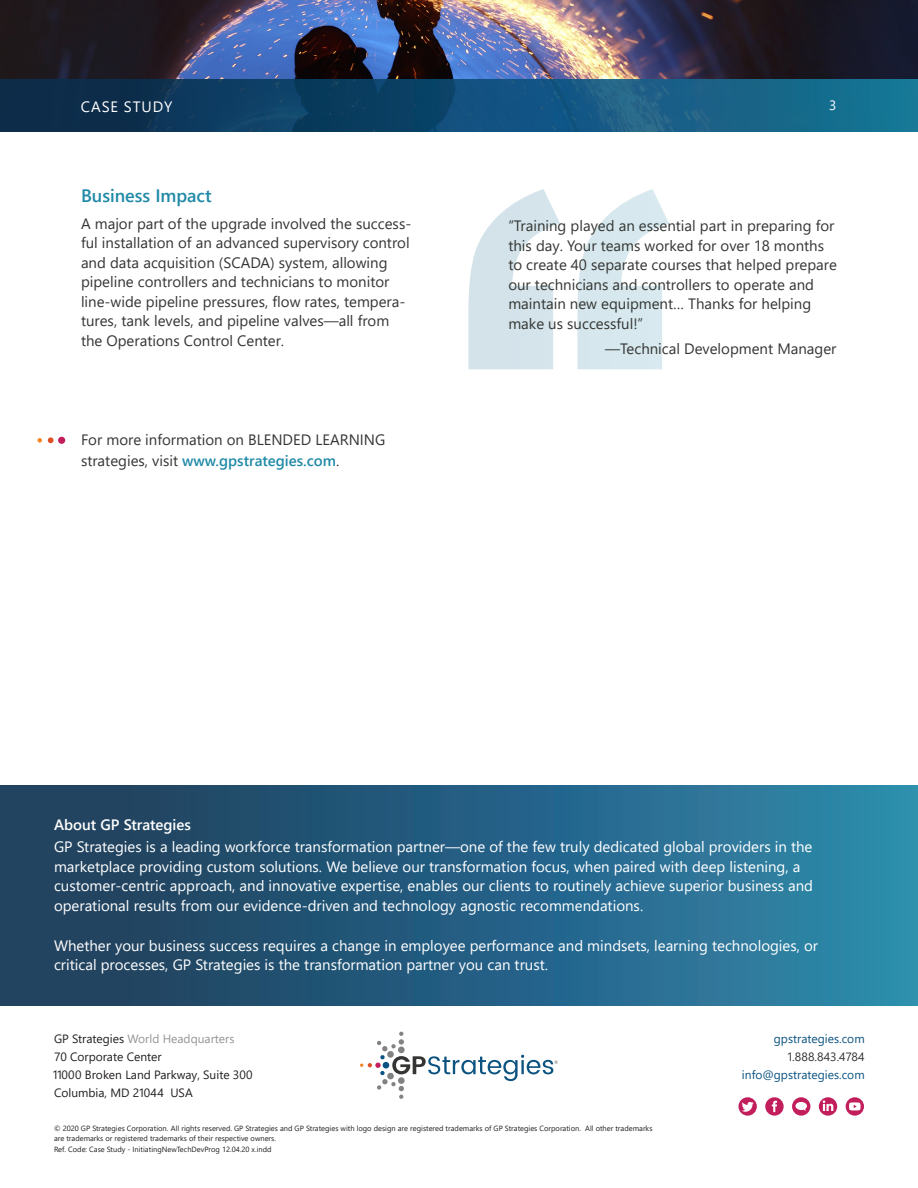
<style>
.page{position:relative;width:918px;height:1188px;background:#fff}
.page>*{position:absolute;margin:0;border:0;box-sizing:border-box;transform-origin:0 0}
.bullet_point{font:600 18px "Segoe UI";color:#208aa7}
.About_GP_Strategies{font:15px/19.5px "Segoe UI";color:#fff}
.paragraph{font:15px/19.5px "Segoe UI";color:#333633}
.paragraph-2{font:15px/21px "Segoe UI";color:#353534}
.About_GP_Strategies-2{font:600 15px "Segoe UI";color:#fff}
.About_GP_Strategies-3{font:15px "Segoe UI";letter-spacing:.065em;color:#fff}
.t1{font:13.5px "Segoe UI";color:#fff}
.t2{font:12px/18px "Segoe UI";color:#231f20}
.t3{font:12px "Segoe UI";color:#0c5381}
.t4{font:12px "Segoe UI";color:#989394}
.t5{font:12px "Segoe UI";letter-spacing:.02em;color:#353534}
.t6{font:7.5px/10.5px "Segoe UI";color:#231f20}
.s1{color:#333633}
.s2{font-weight:600;color:#208aa7}
.s3{color:#231f20}
</style>
<div class="page">
<svg style="left:360px;top:1032px;width:198px;height:67px"></svg>
<svg style="left:846px;top:1097px;width:18px;height:19px"></svg>
<svg style="left:819px;top:1097px;width:18px;height:19px"></svg>
<svg style="left:792px;top:1097px;width:18px;height:19px"></svg>
<svg style="left:765px;top:1097px;width:19px;height:19px"></svg>
<svg style="left:738px;top:1097px;width:19px;height:19px"></svg>
<div style="left:58px;top:437px;width:7px;height:7px;background:#c21e5b;border-radius:50%"></div>
<svg style="left:48px;top:437px;width:6px;height:6px"></svg>
<svg style="left:38px;top:438px;width:4px;height:5px"></svg>
<div style="left:0;top:785px;width:918px;height:221px;background:linear-gradient(to right,#1f3957,#2e89ad)"></div>
<svg style="left:468px;top:189px;width:92px;height:180px"></svg>
<svg style="left:577px;top:189px;width:92px;height:180px"></svg>
<img style="left:0;top:0;width:918px;height:80px">
<svg style="left:0;top:80px;width:918px;height:52px;background:#124d71"></svg>
<p class="About_GP_Strategies-3" style="left:81px;top:92px;width:93px">CASE STUDY</p>
<p class="t1" style="left:829px;top:93px;width:9px">3</p>
<p class="bullet_point" style="left:81px;top:179px;width:132px">Business Impact</p>
<p class="paragraph" style="left:81px;top:212px;width:332px">A major part of the upgrade involved the success&shy;ful installation of an advanced supervisory control and data acquisition (SCADA) system, allowing pipeline controllers and technicians to monitor line-wide pipeline pressures, flow rates, tempera&shy;tures, tank levels, and pipeline valves—all from the Operations Control Center.</p>
<p class="paragraph" style="left:508px;top:215px;width:330px">“Training played an essential part in preparing for this day. Your teams worked for over 18 months to create 40 separate courses that helped prepare our technicians and controllers to operate and maintain new equipment… Thanks for helping make us successful!”</p>
<p class="paragraph-2" style="left:605px;top:336px;width:233px"><span class="s1">—</span>Technical Development Manager</p>
<p class="paragraph-2" style="left:81px;top:428px;width:306px">For more information on BLENDED LEARNING strategies, visit <span class="s2">www.gpstrategies.com</span>.</p>
<p class="About_GP_Strategies-2" style="left:54px;top:810px;width:138px">About GP Strategies</p>
<p class="About_GP_Strategies" style="left:54px;top:836px;width:761px">GP Strategies is a leading workforce transformation partner—one of the few truly dedicated global providers in the marketplace providing custom solutions. We believe our transformation focus, when paired with deep listening, a customer-centric approach, and innovative expertise, enables our clients to routinely achieve superior business and operational results from our evidence-driven and technology agnostic recommendations.</p>
<p class="About_GP_Strategies" style="left:54px;top:934px;width:766px">Whether your business success requires a change in employee performance and mindsets, learning technologies, or critical processes, GP Strategies is the transformation partner you can trust.</p>
<p class="t4" style="left:54px;top:1027px;width:182px"><span class="s3">GP Strategies</span> World Headquarters</p>
<p class="t2" style="left:54px;top:1046px;width:109px">70 Corporate Center</p>
<p class="t2" style="left:52px;top:1064px;width:202px">11000 Broken Land Parkway, Suite 300<br>Columbia, MD 21044 USA</p>
<p class="t6" style="left:54px;top:1122px;width:600px">© 2020 GP Strategies Corporation. All rights reserved. GP Strategies and GP Strategies with logo design are registered trademarks of GP Strategies Corporation. All other trademarks are trademarks or registered trademarks of their respective owners.</p>
<p class="t6" style="left:54px;top:1143px;width:219px">Ref. Code: Case Study - InitiatingNewTechDevProg 12.04.20 x.indd</p>
<p class="t3" style="left:774px;top:1027px;width:92px">gpstrategies.com</p>
<p class="t5" style="left:787px;top:1045px;width:79px">1.888.843.4784</p>
<p class="t3" style="left:742px;top:1063px;width:124px">info@gpstrategies.com</p>
</div>
